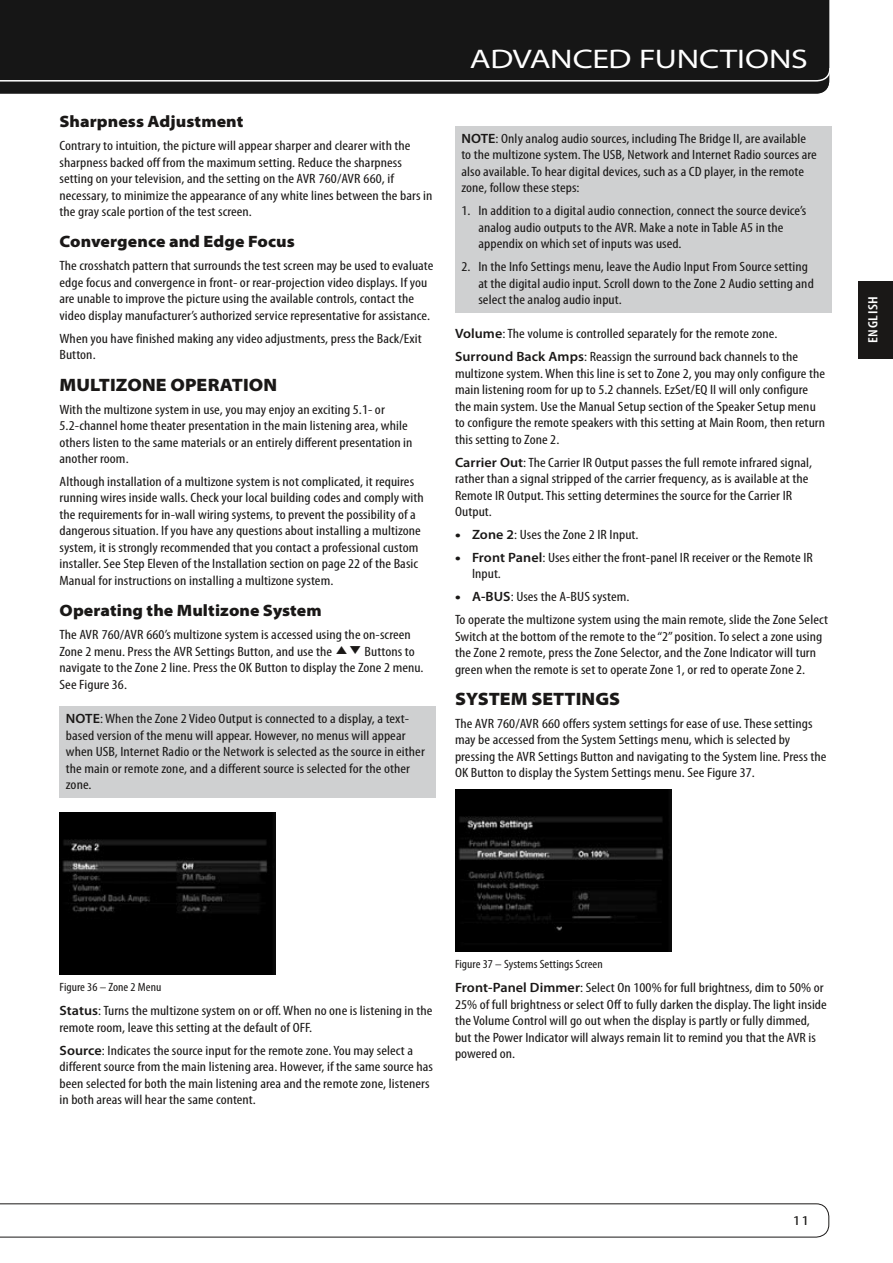
<style>
.page{position:relative;width:893px;height:1263px;background:#fff}
.page>*{position:absolute;margin:0;border:0;box-sizing:border-box;transform-origin:0 0}
.t1{font:semi-expanded 27px "Myriad Pro";letter-spacing:-.01em;color:#fff;scale:1.15 1}
.t2{font:900 semi-expanded 18px "Myriad Pro";letter-spacing:.005em;color:#1a1817}
.t3{font:900 semi-expanded 16.5px "Myriad Pro";letter-spacing:.005em;color:#1a1817}
.t4{font:condensed 13.5px/16.5px "Myriad Pro";letter-spacing:.005em;color:#1a1817;scale:1.15 1}
.t5{font:600 condensed 13.5px "Myriad Pro";letter-spacing:.04em;color:#fff;scale:1.15 1}
.t6{font:semi-expanded 13.5px "Myriad Pro";color:#1a1817;scale:1.15 1}
.t7{font:condensed 12px "Myriad Pro";letter-spacing:.005em;color:#1a1817;scale:1.1 1}
.s1{font-family:"Harman Player Controls";font-stretch:normal;font-size:10.5px}
.s2{font-weight:600;font-stretch:normal}
.s3{font-weight:900;font-stretch:normal}
</style>
<div class="page">
<div style="left:0;top:0;width:830px;height:94px;background:#161616"></div>
<svg style="left:0;top:1203px;width:830px;height:35px"></svg>
<div style="left:859px;top:281px;width:34px;height:78px;background:#1a1817"></div>
<div style="left:60px;top:707px;width:376px;height:91px;background:#cfd0d1"></div>
<img style="left:60px;top:812px;width:216px;height:162px">
<div style="left:455px;top:126px;width:376px;height:187px;background:#cfd0d1"></div>
<img style="left:455px;top:789px;width:216px;height:162px">
<p class="t3" style="left:60px;top:112px;width:185px">Sharpness Adjustment</p>
<p class="t4" style="left:60px;top:138px;width:326px">Contrary to intuition, the picture will appear sharper and clearer with the sharpness backed off from the maximum setting. Reduce the sharpness setting on your television, and the setting on the AVR 760/AVR 660, if necessary, to minimize the appearance of any white lines between the bars in the gray scale portion of the test screen.</p>
<p class="t3" style="left:60px;top:232px;width:237px">Convergence and Edge Focus</p>
<p class="t4" style="left:60px;top:258px;width:327px">The crosshatch pattern that surrounds the test screen may be used to evaluate edge focus and convergence in front- or rear-projection video displays. If you are unable to improve the picture using the available controls, contact the video display manufacturer’s authorized service representative for assistance.</p>
<p class="t4" style="left:60px;top:330px;width:316px">When you have finished making any video adjustments, press the Back/Exit<br>Button.</p>
<h2 class="t2" style="left:60px;top:374px;width:219px">Multizone Operation</h2>
<p class="t4" style="left:60px;top:401px;width:308px">With the multizone system in use, you may enjoy an exciting 5.1- or 5.2-channel home theater presentation in the main listening area, while others listen to the same materials or an entirely different presentation in another room.</p>
<p class="t4" style="left:60px;top:473px;width:318px">Although installation of a multizone system is not complicated, it requires running wires inside walls. Check your local building codes and comply with the requirements for in-wall wiring systems, to prevent the possibility of a dangerous situation. If you have any questions about installing a multizone system, it is strongly recommended that you contact a professional custom installer. See Step Eleven of the Installation section on page 22 of the Basic Manual for instructions on installing a multizone system.</p>
<p class="t3" style="left:60px;top:601px;width:264px">Operating the Multizone System</p>
<p class="t4" style="left:60px;top:627px;width:318px">The AVR 760/AVR 660’s multizone system is accessed using the on-screen Zone 2 menu. Press the AVR Settings Button, and use the <span class="s1">KL</span> Buttons to navigate to the Zone 2 line. Press the OK Button to display the Zone 2 menu.<br>See Figure 36.</p>
<p class="t4" style="left:66px;top:711px;width:314px"><span class="s2">NOTE</span>: When the Zone 2 Video Output is connected to a display, a text&shy;based version of the menu will appear. However, no menus will appear when USB, Internet Radio or the Network is selected as the source in either the main or remote zone, and a different source is selected for the other zone.</p>
<h1 class="t1" style="left:470px;top:44px;width:295px">ADVANCED FU NCTIONS</h1>
<p class="t4" style="left:461px;top:130px;width:311px"><span class="s2">NOTE</span>: Only analog audio sources, including The Bridge II, are available to the multizone system. The USB, Network and Internet Radio sources are also available. To hear digital devices, such as a CD player, in the remote zone, follow these steps:</p>
<p class="t4" style="left:478px;top:203px;width:287px;text-indent:-17px">1. In addition to a digital audio connection, connect the source device’s analog audio outputs to the AVR. Make a note in Table A5 in the appendix on which set of inputs was used.</p>
<p class="t4" style="left:478px;top:259px;width:293px;text-indent:-17px">2. In the Info Settings menu, leave the Audio Input From Source setting at the digital audio input. Scroll down to the Zone 2 Audio setting and select the analog audio input.</p>
<p class="t4" style="left:455px;top:323px;width:300px;line-height:23px"><span class="s2">Volume</span>: The volume is controlled separately for the remote zone.<br><span class="s2">Surround Back Amps</span>: Reassign the surround back channels to the</p>
<p class="t4" style="left:455px;top:365px;width:323px">multizone system. When this line is set to Zone 2, you may only configure the main listening room for up to 5.2 channels. EzSet/EQ II will only configure the main system. Use the Manual Setup section of the Speaker Setup menu to configure the remote speakers with this setting at Main Room, then return this setting to Zone 2.</p>
<p class="t4" style="left:455px;top:454px;width:312px"><span class="s2">Carrier Out</span>: The Carrier IR Output passes the full remote infrared signal, rather than a signal stripped of the carrier frequency, as is available at the Remote IR Output. This setting determines the source for the Carrier IR Output.</p>
<p class="t4" style="left:455px;top:527px;width:161px"><span class="s3">•</span> <span class="s2">Zone 2</span>: Uses the Zone 2 IR Input.</p>
<p class="t4" style="left:472px;top:549px;width:298px;text-indent:-17px"><span class="s3">•</span> <span class="s2">Front Panel</span>: Uses either the front-panel IR receiver or the Remote IR<br>Input.</p>
<p class="t4" style="left:455px;top:586px;width:326px;line-height:23px"><span class="s3">•</span> <span class="s2">A-BUS</span>: Uses the A-BUS system.<br>To operate the multizone system using the main remote, slide the Zone Select</p>
<p class="t4" style="left:455px;top:628px;width:321px">Switch at the bottom of the remote to the “2” position. To select a zone using the Zone 2 remote, press the Zone Selector, and the Zone Indicator will turn green when the remote is set to operate Zone 1, or red to operate Zone 2.</p>
<h2 class="t2" style="left:455px;top:689px;width:154px">System Settings</h2>
<p class="t4" style="left:455px;top:715px;width:325px">The AVR 760/AVR 660 offers system settings for ease of use. These settings may be accessed from the System Settings menu, which is selected by pressing the AVR Settings Button and navigating to the System line. Press the OK Button to display the System Settings menu. See Figure 37.</p>
<p class="t5" style="left:866px;top:343px;width:42px;rotate:-90deg">ENGLISH</p>
<p class="t7" style="left:60px;top:980px;width:94px">Figure 36 – Zone 2 Menu</p>
<p class="t4" style="left:60px;top:1003px;width:326px"><span class="s2">Status</span>: Turns the multizone system on or off. When no one is listening in the remote room, leave this setting at the default of OFF.</p>
<p class="t4" style="left:60px;top:1042px;width:326px"><span class="s2">Source</span>: Indicates the source input for the remote zone. You may select a different source from the main listening area. However, if the same source has been selected for both the main listening area and the remote zone, listeners in both areas will hear the same content.</p>
<p class="t7" style="left:455px;top:957px;width:136px">Figure 37 – Systems Settings Screen</p>
<p class="t4" style="left:455px;top:980px;width:325px"><span class="s2">Front-Panel Dimmer</span>: Select On 100% for full brightness, dim to 50% or 25% of full brightness or select Off to fully darken the display. The light inside the Volume Control will go out when the display is partly or fully dimmed, but the Power Indicator will always remain lit to remind you that the AVR is powered on.</p>
<p class="t6" style="left:792px;top:1213px;width:17px">11</p>
</div>
